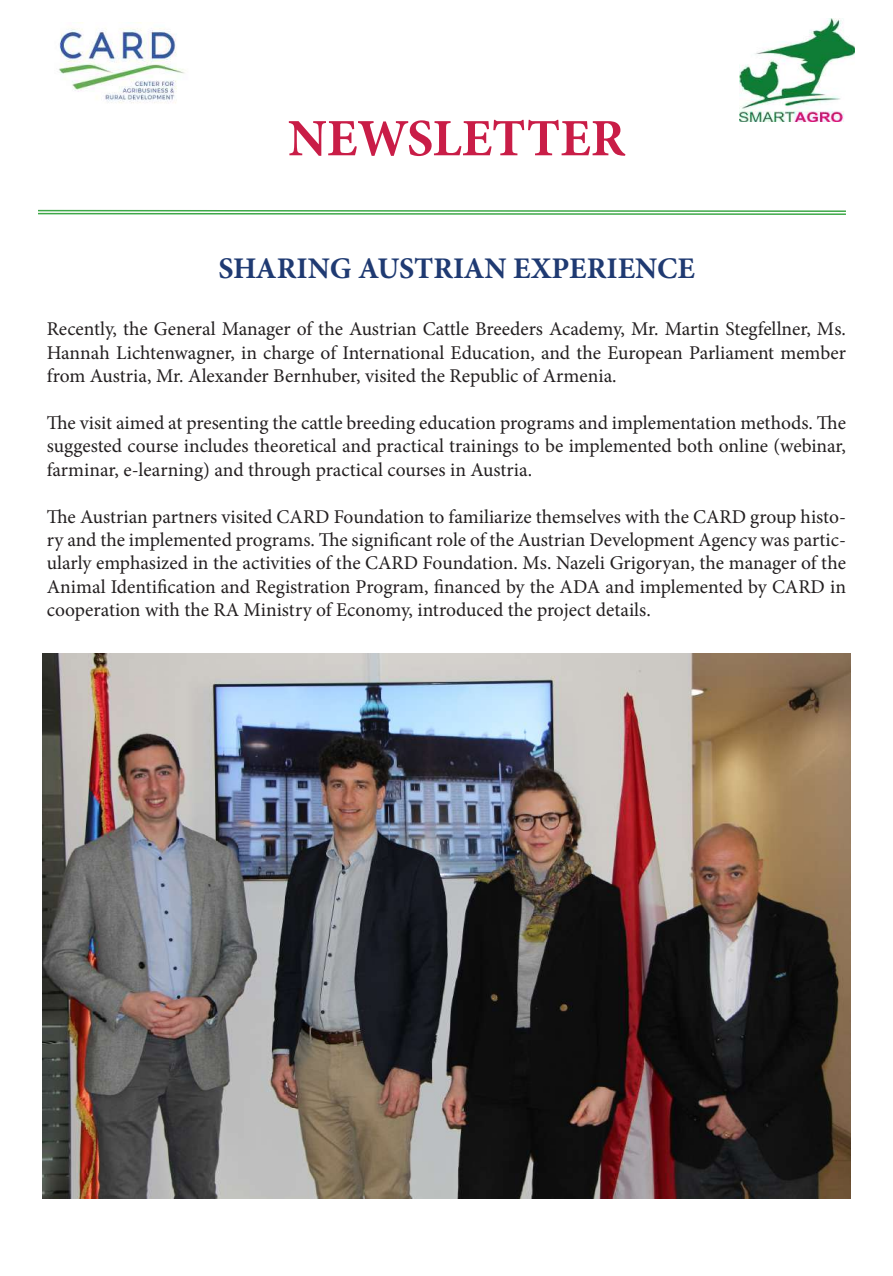
<style>
.page{position:relative;width:893px;height:1276px;background:#fff}
.page>*{position:absolute;margin:0;border:0;box-sizing:border-box;transform-origin:0 0}
.t1{font:700 52.5px "Minion Pro";color:#c91d47}
.t2{font:700 30px "Minion Pro";color:#1f3a72}
.t3{font:19.5px/23.4px "Minion Pro";color:#231f20;text-align:justify}
</style>
<div class="page">
<img style="left:59px;top:22px;width:126px;height:81px">
<svg style="left:38px;top:209px;width:808px;height:6px"></svg>
<img style="left:740px;top:18px;width:114px;height:103px">
<img style="left:43px;top:654px;width:807px;height:544px">
<h1 class="t1" style="left:288px;top:101px;width:339px">NEWSLETTER</h1>
<h2 class="t2" style="left:218px;top:247px;width:478px">SHARING AUSTRIAN EXPERIENCE</h2>
<p class="t3" style="left:47px;top:317px;width:801px">Recently, the General Manager of the Austrian Cattle Breeders Academy, Mr. Martin Stegfellner, Ms.<br>Hannah Lichtenwagner, in charge of International Education, and the European Parliament member from Austria, Mr. Alexander Bernhuber, visited the Republic of Armenia.</p>
<p class="t3" style="left:47px;top:411px;width:801px">The visit aimed at presenting the cattle breeding education programs and implementation methods. The suggested course includes theoretical and practical trainings to be implemented both online (webinar, farminar, e-learning) and through practical courses in Austria.</p>
<p class="t3" style="left:47px;top:505px;width:801px">The Austrian partners visited CARD Foundation to familiarize themselves with the CARD group histo&shy;ry and the implemented programs. The significant role of the Austrian Development Agency was partic&shy;ularly emphasized in the activities of the CARD Foundation. Ms. Nazeli Grigoryan, the manager of the Animal Identification and Registration Program, financed by the ADA and implemented by CARD in cooperation with the RA Ministry of Economy, introduced the project details.</p>
</div>
